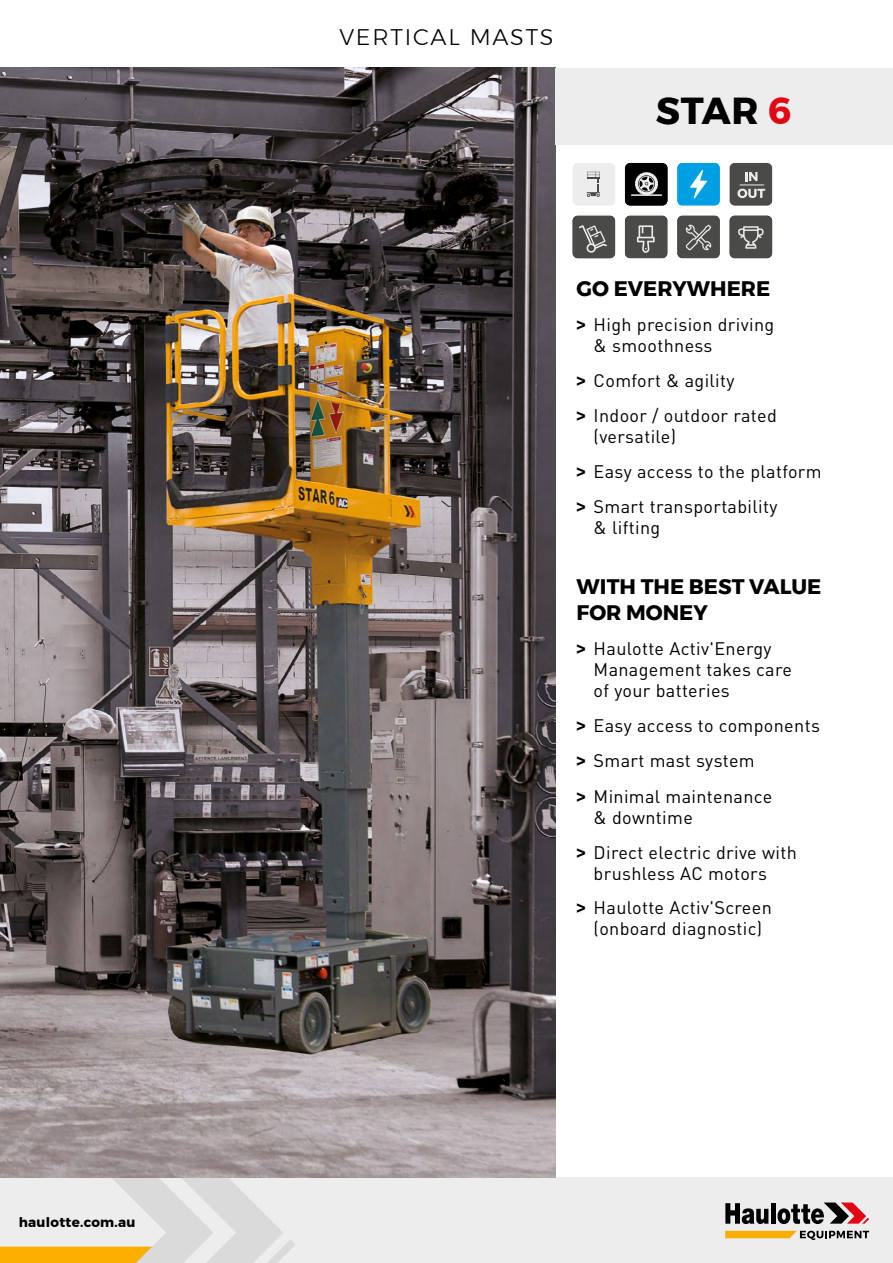
<style>
.page{position:relative;width:893px;height:1263px;background:#fff}
.page>*{position:absolute;margin:0;border:0;box-sizing:border-box;transform-origin:0 0}
.t1{font:700 37.5px "Montserrat";color:#000}
.t2{font:300 22.5px "Montserrat";letter-spacing:.08em;color:#000}
.titre{font:700 21px/25.2px "Montserrat";color:#000}
.t3{font:18px/21px "DIN Pro";letter-spacing:.02em;color:#000}
.t4{font:700 13.5px "Montserrat";letter-spacing:.02em;color:#000}
.s1{color:#e30613}
.s2{font-family:"Montserrat";font-weight:700}
</style>
<div class="page">
<div style="left:0;top:1178px;width:893px;height:85px;background:#ededed"></div>
<svg style="left:0;top:1178px;width:295px;height:85px"></svg>
<img style="left:0;top:68px;width:556px;height:1110px">
<svg style="left:725px;top:1203px;width:43px;height:21px"></svg>
<hr style="left:771px;top:1203px;width:4px;height:21px;background:#000">
<svg style="left:777px;top:1202px;width:92px;height:22px"></svg>
<svg style="left:725px;top:1231px;width:144px;height:9px"></svg>
<div style="left:556px;top:68px;width:337px;height:77px;background:#ededed"></div>
<svg style="left:730px;top:216px;width:42px;height:42px;background:#5b5b5a"></svg>
<svg style="left:677px;top:216px;width:43px;height:42px;background:#5c5c5c"></svg>
<svg style="left:573px;top:216px;width:42px;height:42px;background:#5c5c5b"></svg>
<svg style="left:625px;top:216px;width:42px;height:42px;background:#5a5a59"></svg>
<svg style="left:677px;top:163px;width:43px;height:42px;background:#1aa9e5"></svg>
<div style="left:625px;top:163px;width:42px;height:42px;background:#000;border-radius:5px"></div>
<svg style="left:625px;top:164px;width:42px;height:41px"></svg>
<svg style="left:573px;top:163px;width:42px;height:42px;background:#e2e2e2"></svg>
<div style="left:730px;top:163px;width:42px;height:42px;background:#4a4a49;border-radius:5px"></div>
<svg style="left:730px;top:164px;width:42px;height:41px"></svg>
<p class="t4" style="left:19px;top:1211px;width:118px">haulotte.com.au</p>
<p class="t2" style="left:339px;top:20px;width:216px">VERTICAL MASTS</p>
<p class="t1" style="left:656px;top:81px;width:138px">STAR <span class="s1">6</span></p>
<p class="titre" style="left:577px;top:276px;width:195px">GO EVERYWHERE</p>
<p class="t3" style="left:594px;top:313px;width:182px;text-indent:-17px"><span class="s2">&gt;</span> High precision driving &amp; smoothness</p>
<p class="t3" style="left:577px;top:369px;width:159px"><span class="s2">&gt;</span> Comfort &amp; agility</p>
<p class="t3" style="left:594px;top:404px;width:185px;text-indent:-17px"><span class="s2">&gt;</span> Indoor / outdoor rated (versatile)</p>
<p class="t3" style="left:577px;top:461px;width:247px"><span class="s2">&gt;</span> Easy access to the platform</p>
<p class="t3" style="left:594px;top:496px;width:185px;text-indent:-17px"><span class="s2">&gt;</span> Smart transportability &amp; lifting</p>
<p class="titre" style="left:577px;top:574px;width:246px">WITH THE BEST VALUE<br>FOR MONEY</p>
<p class="t3" style="left:594px;top:637px;width:200px;text-indent:-17px"><span class="s2">&gt;</span> Haulotte Activ'Energy<br>Management takes care of your batteries</p>
<p class="t3" style="left:577px;top:714px;width:245px"><span class="s2">&gt;</span> Easy access to components</p>
<p class="t3" style="left:577px;top:749px;width:180px"><span class="s2">&gt;</span> Smart mast system</p>
<p class="t3" style="left:594px;top:785px;width:180px;text-indent:-17px"><span class="s2">&gt;</span> Minimal maintenance &amp; downtime</p>
<p class="t3" style="left:594px;top:841px;width:205px;text-indent:-17px"><span class="s2">&gt;</span> Direct electric drive with brushless AC motors</p>
<p class="t3" style="left:577px;top:896px;width:197px;text-align:center"><span class="s2">&gt;</span> Haulotte Activ'Screen (onboard diagnostic)</p>
</div>
